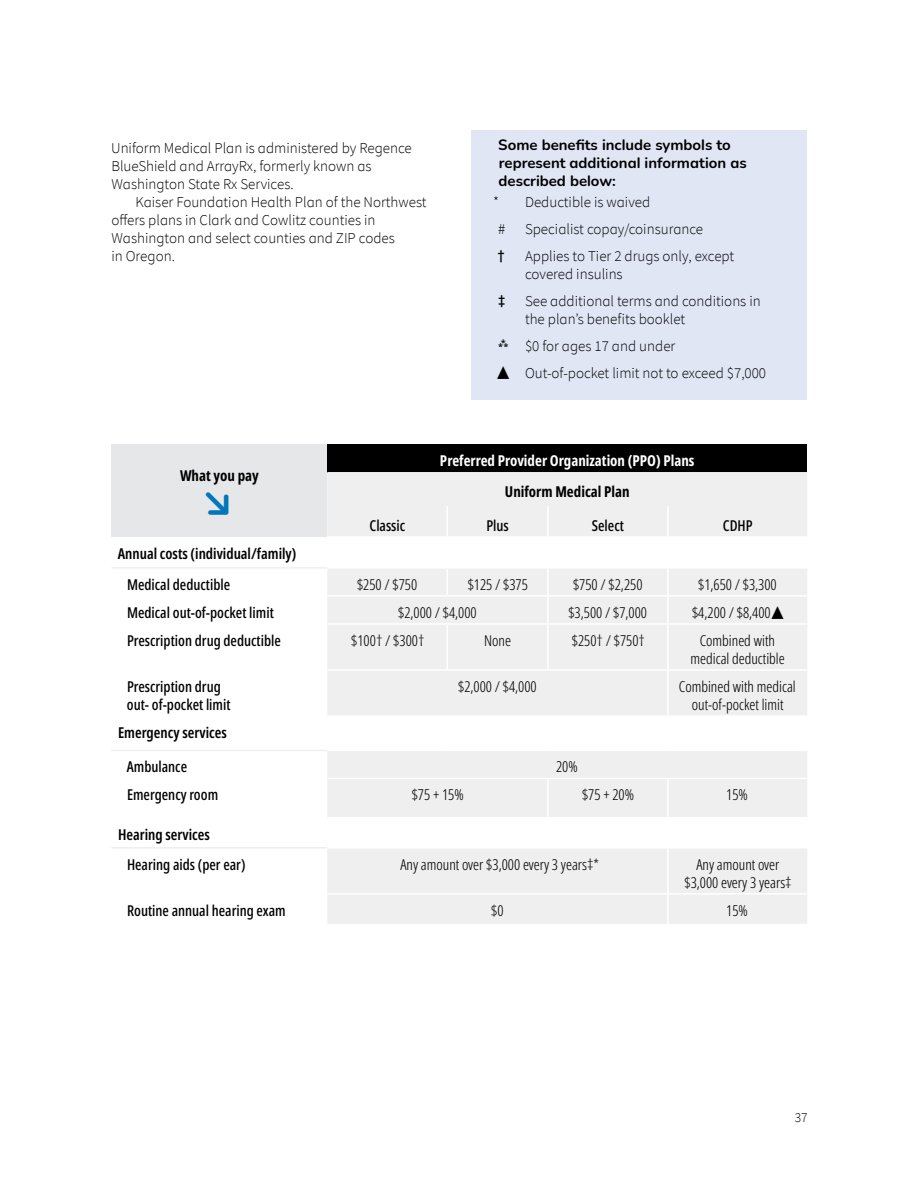
<style>
.page{position:relative;width:918px;height:1188px;background:#fff}
.page>*{position:absolute;margin:0;border:0;box-sizing:border-box;transform-origin:0 0}
.t1{font:36px "Font Awesome 6 Pro Solid";color:#0276bb}
.t2{font:300 15px/18px "Source Sans Pro";color:#000}
.t3{font:300 extra-condensed 15px/18px "Noto Sans";color:#000;text-align:center}
.t4{font:500 extra-condensed 15px/18px "Noto Sans";color:#000}
.t5{font:700 15px/18px "Nunito";color:#000}
.t6{font:600 extra-condensed 15px "Noto Sans";color:#000}
.t7{font:700 extra-condensed 15px "Noto Sans";color:#fff}
.t8{font:700 extra-condensed 15px "Noto Sans";color:#000}
.t9{font:600 15px "Source Sans Pro";color:#000}
.t10{font:300 13.5px "Source Sans Pro";color:#000}
.s1{font-family:"Source Sans Pro";font-stretch:normal}
</style>
<div class="page">
<div style="left:471px;top:131px;width:336px;height:65px;background:#e0e6f4"></div>
<div style="left:471px;top:187px;width:336px;height:42px;background:#e0e6f4"></div>
<div style="left:471px;top:214px;width:336px;height:42px;background:#e0e6f4"></div>
<div style="left:471px;top:241px;width:336px;height:60px;background:#e0e6f4"></div>
<div style="left:471px;top:286px;width:336px;height:60px;background:#e0e6f4"></div>
<div style="left:471px;top:331px;width:336px;height:42px;background:#e0e6f4"></div>
<div style="left:471px;top:358px;width:336px;height:42px;background:#e0e6f4"></div>
<div style="left:111px;top:444px;width:216px;height:93px;background:#e6e7e8"></div>
<div style="left:327px;top:444px;width:480px;height:28px;background:#000"></div>
<svg style="left:327px;top:472px;width:480px;height:452px;fill:#efeff0"></svg>
<hr style="left:111px;top:567px;width:216px;height:2px;background:#efeff0">
<hr style="left:111px;top:750px;width:216px;height:1px;background:#efeff0">
<hr style="left:111px;top:847px;width:216px;height:2px;background:#efeff0">
<hr style="left:447px;top:506px;width:1px;height:30px;background:#fff">
<hr style="left:547px;top:506px;width:2px;height:30px;background:#fff">
<hr style="left:667px;top:506px;width:2px;height:30px;background:#fff">
<hr style="left:327px;top:536px;width:120px;height:2px;background:#fff">
<hr style="left:447px;top:536px;width:101px;height:2px;background:#fff">
<hr style="left:548px;top:536px;width:120px;height:2px;background:#fff">
<hr style="left:668px;top:536px;width:139px;height:2px;background:#fff">
<hr style="left:327px;top:567px;width:120px;height:2px;background:#fff">
<hr style="left:447px;top:567px;width:101px;height:2px;background:#fff">
<hr style="left:548px;top:567px;width:120px;height:2px;background:#fff">
<hr style="left:668px;top:567px;width:139px;height:2px;background:#fff">
<svg style="left:447px;top:569px;width:1px;height:26px"></svg>
<hr style="left:547px;top:569px;width:2px;height:26px;background:#fff">
<hr style="left:667px;top:569px;width:2px;height:26px;background:#fff">
<hr style="left:327px;top:595px;width:120px;height:2px;background:#fff">
<hr style="left:447px;top:595px;width:101px;height:2px;background:#fff">
<hr style="left:548px;top:595px;width:120px;height:2px;background:#fff">
<hr style="left:547px;top:597px;width:2px;height:26px;background:#fff">
<hr style="left:668px;top:595px;width:139px;height:2px;background:#fff">
<hr style="left:667px;top:597px;width:2px;height:26px;background:#fff">
<hr style="left:327px;top:623px;width:120px;height:2px;background:#fff">
<hr style="left:447px;top:623px;width:101px;height:2px;background:#fff">
<hr style="left:447px;top:625px;width:1px;height:44px;background:#fff">
<hr style="left:548px;top:623px;width:120px;height:2px;background:#fff">
<hr style="left:547px;top:625px;width:2px;height:44px;background:#fff">
<hr style="left:668px;top:623px;width:139px;height:2px;background:#fff">
<hr style="left:667px;top:625px;width:2px;height:44px;background:#fff">
<hr style="left:327px;top:669px;width:120px;height:2px;background:#fff">
<hr style="left:447px;top:669px;width:101px;height:2px;background:#fff">
<hr style="left:548px;top:669px;width:120px;height:2px;background:#fff">
<hr style="left:668px;top:669px;width:139px;height:2px;background:#fff">
<hr style="left:667px;top:671px;width:2px;height:44px;background:#fff">
<hr style="left:327px;top:715px;width:120px;height:2px;background:#fff">
<hr style="left:447px;top:715px;width:101px;height:2px;background:#fff">
<hr style="left:548px;top:715px;width:120px;height:2px;background:#fff">
<hr style="left:668px;top:715px;width:139px;height:2px;background:#fff">
<hr style="left:327px;top:750px;width:120px;height:1px;background:#fff">
<hr style="left:447px;top:750px;width:101px;height:1px;background:#fff">
<hr style="left:548px;top:750px;width:120px;height:1px;background:#fff">
<hr style="left:668px;top:750px;width:139px;height:1px;background:#fff">
<hr style="left:327px;top:778px;width:120px;height:1px;background:#fff">
<hr style="left:447px;top:778px;width:101px;height:1px;background:#fff">
<hr style="left:548px;top:778px;width:120px;height:1px;background:#fff">
<hr style="left:547px;top:779px;width:2px;height:38px;background:#fff">
<hr style="left:668px;top:778px;width:139px;height:1px;background:#fff">
<hr style="left:667px;top:779px;width:2px;height:38px;background:#fff">
<hr style="left:327px;top:817px;width:120px;height:1px;background:#fff">
<hr style="left:447px;top:817px;width:101px;height:1px;background:#fff">
<hr style="left:548px;top:817px;width:120px;height:1px;background:#fff">
<hr style="left:668px;top:817px;width:139px;height:1px;background:#fff">
<hr style="left:327px;top:847px;width:120px;height:2px;background:#fff">
<hr style="left:447px;top:847px;width:101px;height:2px;background:#fff">
<hr style="left:548px;top:847px;width:120px;height:2px;background:#fff">
<hr style="left:668px;top:847px;width:139px;height:2px;background:#fff">
<hr style="left:667px;top:849px;width:2px;height:44px;background:#fff">
<hr style="left:327px;top:893px;width:120px;height:2px;background:#fff">
<hr style="left:447px;top:893px;width:101px;height:2px;background:#fff">
<hr style="left:548px;top:893px;width:120px;height:2px;background:#fff">
<hr style="left:668px;top:893px;width:139px;height:2px;background:#fff">
<hr style="left:667px;top:895px;width:2px;height:29px;background:#fff">
<p class="t2" style="left:111px;top:139px;width:302px">Uniform Medical Plan is administered by Regence<br>BlueShield and ArrayRx, formerly known as<br>Washington State Rx Services.</p>
<p class="t2" style="left:111px;top:193px;width:317px;text-indent:24px">Kaiser Foundation Health Plan of the Northwest offers plans in Clark and Cowlitz counties in Washington and select counties and ZIP codes<br>in Oregon.</p>
<p class="t5" style="left:498px;top:135px;width:250px">Some benefits include symbols to represent additional information as described below:</p>
<p class="t2" style="left:493px;top:193px;width:159px">* Deductible is waived</p>
<p class="t2" style="left:498px;top:220px;width:9px">#</p>
<p class="t2" style="left:525px;top:220px;width:180px">Specialist copay/coinsurance</p>
<p class="t9" style="left:498px;top:246px;width:9px">†</p>
<p class="t2" style="left:525px;top:247px;width:211px">Applies to Tier 2 drugs only, except covered insulins</p>
<p class="t9" style="left:498px;top:291px;width:9px">‡</p>
<p class="t2" style="left:525px;top:292px;width:237px">See additional terms and conditions in the plan’s benefits booklet</p>
<p class="t2" style="left:498px;top:337px;width:178px"><sup>⁂</sup> $0 for ages 17 and under</p>
<p class="t2" style="left:497px;top:364px;width:271px">▲ Out-of-pocket limit not to exceed $7,000</p>
<p class="t8" style="left:180px;top:464px;width:80px">What you pay</p>
<p class="t1" style="left:204px;top:485px;width:28px">□□■▼</p>
<p class="t7" style="left:440px;top:450px;width:256px">Preferred Provider Organization (PPO) Plans</p>
<p class="t8" style="left:505px;top:481px;width:126px">Uniform Medical Plan</p>
<p class="t4" style="left:369px;top:517px;width:37px">Classic</p>
<p class="t4" style="left:486px;top:517px;width:24px">Plus</p>
<p class="t4" style="left:592px;top:517px;width:34px">Select</p>
<p class="t4" style="left:723px;top:517px;width:31px">CDHP</p>
<p class="t6" style="left:118px;top:543px;width:180px">Annual costs (individual/family)</p>
<p class="t4" style="left:127px;top:576px;width:105px">Medical deductible</p>
<p class="t3" style="left:357px;top:576px;width:62px">$250 / $750</p>
<p class="t3" style="left:468px;top:576px;width:62px">$125 / $375</p>
<p class="t3" style="left:573px;top:576px;width:71px">$750 / $2,250</p>
<p class="t3" style="left:698px;top:576px;width:80px">$1,650 / $3,300</p>
<p class="t4" style="left:127px;top:604px;width:148px">Medical out-of-pocket limit</p>
<p class="t3" style="left:398px;top:604px;width:80px">$2,000 / $4,000</p>
<p class="t3" style="left:568px;top:604px;width:80px">$3,500 / $7,000</p>
<p class="t3" style="left:692px;top:604px;width:94px">$4,200 / $8,400<span class="s1">▲</span></p>
<p class="t4" style="left:127px;top:632px;width:155px">Prescription drug deductible</p>
<p class="t3" style="left:351px;top:632px;width:75px">$100† / $300†</p>
<p class="t3" style="left:484px;top:632px;width:28px">None</p>
<p class="t3" style="left:572px;top:632px;width:75px">$250† / $750†</p>
<p class="t3" style="left:691px;top:632px;width:96px">Combined with medical deductible</p>
<p class="t4" style="left:127px;top:678px;width:105px">Prescription drug out- of-pocket limit</p>
<p class="t3" style="left:458px;top:678px;width:80px">$2,000 / $4,000</p>
<p class="t3" style="left:679px;top:678px;width:118px">Combined with medical out-of-pocket limit</p>
<p class="t6" style="left:118px;top:722px;width:110px">Emergency services</p>
<p class="t4" style="left:127px;top:758px;width:62px">Ambulance</p>
<p class="t3" style="left:556px;top:758px;width:23px">20%</p>
<p class="t4" style="left:127px;top:786px;width:93px">Emergency room</p>
<p class="t3" style="left:412px;top:786px;width:53px">$75 + 15%</p>
<p class="t3" style="left:582px;top:786px;width:53px">$75 + 20%</p>
<p class="t3" style="left:726px;top:786px;width:23px">15%</p>
<p class="t6" style="left:118px;top:824px;width:93px">Hearing services</p>
<p class="t4" style="left:127px;top:856px;width:120px">Hearing aids (per ear)</p>
<p class="t3" style="left:400px;top:856px;width:200px">Any amount over $3,000 every 3 years‡*</p>
<p class="t3" style="left:696px;top:856px;width:85px">Any amount over</p>
<p class="t3" style="left:684px;top:874px;width:109px">$3,000 every 3 years‡</p>
<p class="t4" style="left:127px;top:902px;width:160px">Routine annual hearing exam</p>
<p class="t3" style="left:491px;top:902px;width:14px">$0</p>
<p class="t3" style="left:726px;top:902px;width:23px">15%</p>
<p class="t10" style="left:795px;top:1109px;width:14px">37</p>
</div>
